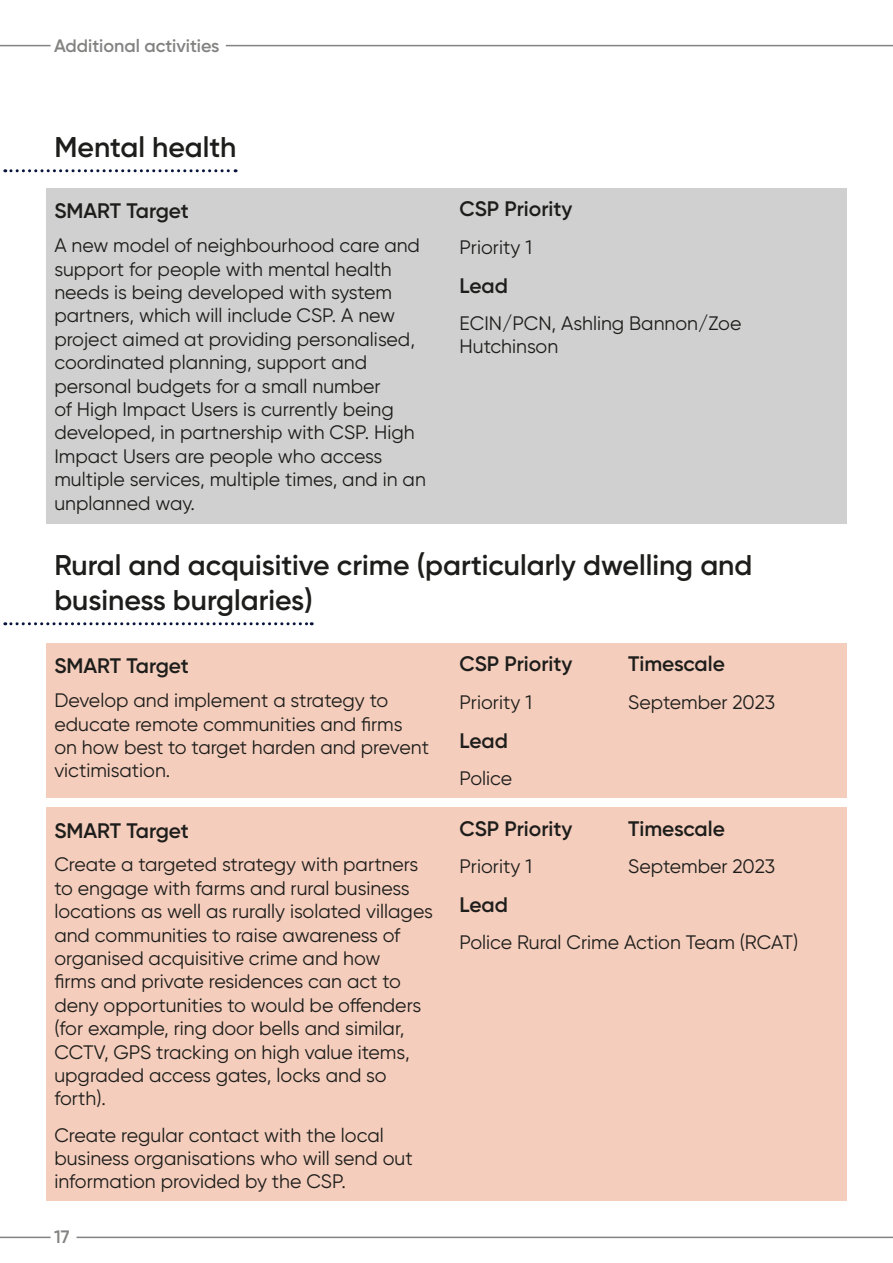
<style>
.page{position:relative;width:893px;height:1263px;background:#fff}
.page>*{position:absolute;margin:0;border:0;box-sizing:border-box;transform-origin:0 0}
.Header_3{font:600 28.5px/34.2px "Gilroy";color:#1d1d1b}
.Header_4{font:600 21px "Gilroy";color:#1d1d1b}
.Body{font:19.5px/23.4px "Gilroy";color:#1d1d1b}
.t1{font:600 18px "Gilroy";color:#838382}
</style>
<div class="page">
<div style="left:46px;top:188px;width:800px;height:336px;background:#d0d0d0"></div>
<hr style="left:0;top:45px;width:51px;height:1px;background:#838382">
<hr style="left:226px;top:45px;width:667px;height:1px;background:#838382">
<div style="left:46px;top:643px;width:800px;height:154px;background:#f4cdbc"></div>
<div style="left:46px;top:807px;width:800px;height:393px;background:#f4cdbc"></div>
<hr style="left:0;top:1236px;width:51px;height:2px;background:#838382">
<hr style="left:77px;top:1236px;width:816px;height:2px;background:#838382">
<svg style="left:5px;top:169px;width:231px;height:3px"></svg>
<svg style="left:5px;top:622px;width:307px;height:3px"></svg>
<p class="t1" style="left:54px;top:34px;width:167px">Additional activities</p>
<h3 class="Header_3" style="left:54px;top:129px;width:184px">Mental health</h3>
<h4 class="Header_4" style="left:54px;top:198px;width:136px">SMART Target</h4>
<p class="Body" style="left:54px;top:233px;width:373px">A new model of neighbourhood care and support for people with mental health needs is being developed with system partners, which will include CSP. A new project aimed at providing personalised, coordinated planning, support and personal budgets for a small number<br>of High Impact Users is currently being developed, in partnership with CSP. High Impact Users are people who access multiple services, multiple times, and in an unplanned way.</p>
<h4 class="Header_4" style="left:460px;top:196px;width:114px">CSP Priority</h4>
<p class="Body" style="left:460px;top:235px;width:74px">Priority 1</p>
<h4 class="Header_4" style="left:460px;top:273px;width:50px">Lead</h4>
<p class="Body" style="left:460px;top:311px;width:283px">ECIN/PCN, Ashling Bannon/Zoe<br>Hutchinson</p>
<h3 class="Header_3" style="left:54px;top:548px;width:700px">Rural and acquisitive crime (particularly dwelling and business burglaries)</h3>
<h4 class="Header_4" style="left:54px;top:653px;width:136px">SMART Target</h4>
<p class="Body" style="left:54px;top:688px;width:376px">Develop and implement a strategy to educate remote communities and firms on how best to target harden and prevent victimisation.</p>
<h4 class="Header_4" style="left:54px;top:817px;width:136px">SMART Target</h4>
<p class="Body" style="left:54px;top:853px;width:380px">Create a targeted strategy with partners to engage with farms and rural business locations as well as rurally isolated villages and communities to raise awareness of organised acquisitive crime and how<br>firms and private residences can act to deny opportunities to would be offenders (for example, ring door bells and similar, CCTV, GPS tracking on high value items, upgraded access gates, locks and so forth).</p>
<p class="Body" style="left:54px;top:1123px;width:360px">Create regular contact with the local business organisations who will send out information provided by the CSP.</p>
<p class="t1" style="left:54px;top:1226px;width:17px">17</p>
<h4 class="Header_4" style="left:460px;top:651px;width:114px">CSP Priority</h4>
<p class="Body" style="left:460px;top:690px;width:74px">Priority 1</p>
<h4 class="Header_4" style="left:460px;top:728px;width:50px">Lead</h4>
<p class="Body" style="left:460px;top:766px;width:54px">Police</p>
<h4 class="Header_4" style="left:628px;top:651px;width:98px">Timescale</h4>
<p class="Body" style="left:628px;top:690px;width:148px">September 2023</p>
<h4 class="Header_4" style="left:628px;top:815px;width:98px">Timescale</h4>
<p class="Body" style="left:628px;top:854px;width:148px">September 2023</p>
<h4 class="Header_4" style="left:460px;top:815px;width:114px">CSP Priority</h4>
<p class="Body" style="left:460px;top:854px;width:74px">Priority 1</p>
<h4 class="Header_4" style="left:460px;top:892px;width:50px">Lead</h4>
<p class="Body" style="left:460px;top:930px;width:340px">Police Rural Crime Action Team (RCAT)</p>
</div>
